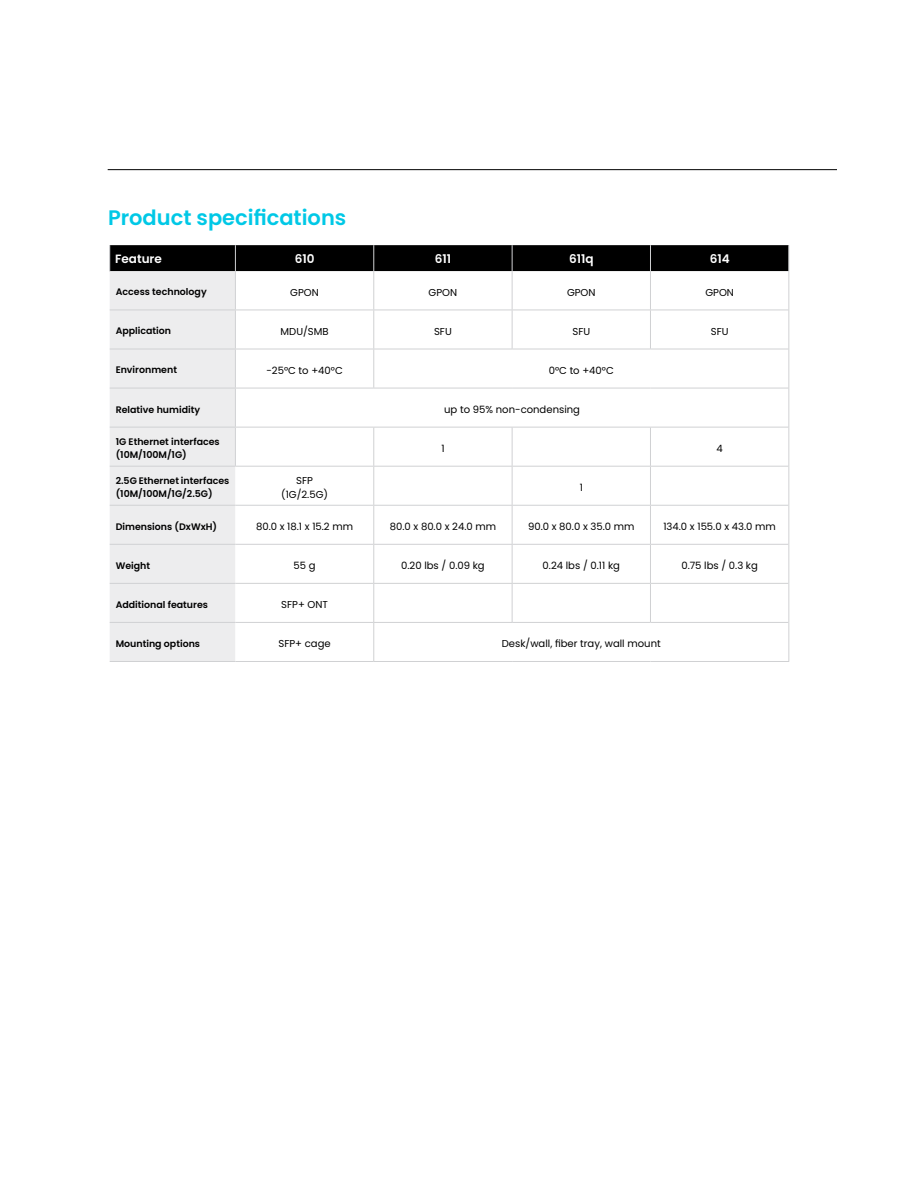
<style>
.page{position:relative;width:918px;height:1188px;background:#fff}
.page>*{position:absolute;margin:0;border:0;box-sizing:border-box;transform-origin:0 0}
.t1{font:600 21px "Poppins";color:#00c8e6}
.Table_Header{font:600 12px "Poppins";color:#fff}
.Table_Body{font:10.05px "Poppins";color:#000}
.Table_Subhead{font:600 9.45px/13.4px "Poppins";color:#000}
</style>
<div class="page">
<hr style="left:108px;top:169px;width:729px;height:1px;background:#000">
<div style="left:110px;top:271px;width:125px;height:390px;background:#ededee"></div>
<svg style="left:235px;top:271px;width:553px;height:390px"></svg>
<div style="left:109px;top:245px;width:680px;height:26px;background:#000"></div>
<hr style="left:235px;top:271px;width:1px;height:39px;background:#d0d1d3">
<hr style="left:650px;top:271px;width:1px;height:39px;background:#d0d1d3">
<hr style="left:110px;top:310px;width:125px;height:1px;background:#d0d1d3">
<hr style="left:235px;top:310px;width:139px;height:1px;background:#d0d1d3">
<hr style="left:235px;top:310px;width:1px;height:39px;background:#d0d1d3">
<hr style="left:374px;top:310px;width:138px;height:1px;background:#d0d1d3">
<hr style="left:512px;top:310px;width:138px;height:1px;background:#d0d1d3">
<hr style="left:650px;top:310px;width:138px;height:1px;background:#d0d1d3">
<hr style="left:650px;top:310px;width:1px;height:39px;background:#d0d1d3">
<hr style="left:110px;top:349px;width:125px;height:1px;background:#d0d1d3">
<hr style="left:235px;top:349px;width:139px;height:1px;background:#d0d1d3">
<hr style="left:235px;top:349px;width:1px;height:39px;background:#d0d1d3">
<hr style="left:374px;top:349px;width:138px;height:1px;background:#d0d1d3">
<hr style="left:512px;top:349px;width:138px;height:1px;background:#d0d1d3">
<hr style="left:650px;top:349px;width:138px;height:1px;background:#d0d1d3">
<hr style="left:110px;top:388px;width:125px;height:1px;background:#d0d1d3">
<hr style="left:235px;top:388px;width:139px;height:1px;background:#d0d1d3">
<hr style="left:235px;top:388px;width:1px;height:39px;background:#d0d1d3">
<hr style="left:374px;top:388px;width:138px;height:1px;background:#d0d1d3">
<hr style="left:512px;top:388px;width:138px;height:1px;background:#d0d1d3">
<hr style="left:650px;top:388px;width:138px;height:1px;background:#d0d1d3">
<hr style="left:110px;top:427px;width:125px;height:1px;background:#d0d1d3">
<hr style="left:235px;top:427px;width:139px;height:1px;background:#d0d1d3">
<hr style="left:235px;top:427px;width:1px;height:39px;background:#d0d1d3">
<hr style="left:374px;top:427px;width:138px;height:1px;background:#d0d1d3">
<hr style="left:512px;top:427px;width:138px;height:1px;background:#d0d1d3">
<hr style="left:650px;top:427px;width:138px;height:1px;background:#d0d1d3">
<hr style="left:650px;top:427px;width:1px;height:39px;background:#d0d1d3">
<hr style="left:650px;top:467px;width:1px;height:38px;background:#d0d1d3">
<hr style="left:650px;top:506px;width:1px;height:38px;background:#d0d1d3">
<hr style="left:650px;top:545px;width:1px;height:38px;background:#d0d1d3">
<hr style="left:650px;top:584px;width:1px;height:38px;background:#d0d1d3">
<hr style="left:373px;top:271px;width:1px;height:39px;background:#d0d1d3">
<hr style="left:512px;top:271px;width:1px;height:39px;background:#d0d1d3">
<hr style="left:788px;top:271px;width:1px;height:39px;background:#d0d1d3">
<hr style="left:373px;top:310px;width:1px;height:39px;background:#d0d1d3">
<hr style="left:512px;top:310px;width:1px;height:39px;background:#d0d1d3">
<hr style="left:788px;top:310px;width:1px;height:39px;background:#d0d1d3">
<hr style="left:373px;top:349px;width:1px;height:39px;background:#d0d1d3">
<hr style="left:788px;top:349px;width:1px;height:39px;background:#d0d1d3">
<hr style="left:788px;top:388px;width:1px;height:39px;background:#d0d1d3">
<hr style="left:373px;top:427px;width:1px;height:39px;background:#d0d1d3">
<hr style="left:512px;top:427px;width:1px;height:39px;background:#d0d1d3">
<hr style="left:788px;top:427px;width:1px;height:39px;background:#d0d1d3">
<hr style="left:373px;top:467px;width:1px;height:38px;background:#d0d1d3">
<hr style="left:512px;top:467px;width:1px;height:38px;background:#d0d1d3">
<hr style="left:788px;top:466px;width:1px;height:39px;background:#d0d1d3">
<hr style="left:373px;top:506px;width:1px;height:38px;background:#d0d1d3">
<hr style="left:512px;top:506px;width:1px;height:38px;background:#d0d1d3">
<hr style="left:788px;top:505px;width:1px;height:39px;background:#d0d1d3">
<hr style="left:373px;top:545px;width:1px;height:38px;background:#d0d1d3">
<hr style="left:512px;top:545px;width:1px;height:38px;background:#d0d1d3">
<hr style="left:788px;top:544px;width:1px;height:39px;background:#d0d1d3">
<hr style="left:373px;top:584px;width:1px;height:38px;background:#d0d1d3">
<hr style="left:512px;top:584px;width:1px;height:38px;background:#d0d1d3">
<hr style="left:788px;top:583px;width:1px;height:39px;background:#d0d1d3">
<hr style="left:373px;top:623px;width:1px;height:38px;background:#d0d1d3">
<hr style="left:788px;top:622px;width:1px;height:39px;background:#d0d1d3">
<hr style="left:110px;top:661px;width:125px;height:1px;background:#d0d1d3">
<hr style="left:235px;top:661px;width:139px;height:1px;background:#d0d1d3">
<hr style="left:374px;top:661px;width:138px;height:1px;background:#d0d1d3">
<hr style="left:512px;top:661px;width:138px;height:1px;background:#d0d1d3">
<hr style="left:650px;top:661px;width:139px;height:1px;background:#d0d1d3">
<hr style="left:110px;top:622px;width:125px;height:1px;background:#d0d1d3">
<hr style="left:235px;top:622px;width:139px;height:1px;background:#d0d1d3">
<hr style="left:374px;top:622px;width:138px;height:1px;background:#d0d1d3">
<hr style="left:512px;top:622px;width:138px;height:1px;background:#d0d1d3">
<hr style="left:650px;top:622px;width:138px;height:1px;background:#d0d1d3">
<hr style="left:110px;top:583px;width:125px;height:1px;background:#d0d1d3">
<hr style="left:235px;top:583px;width:139px;height:1px;background:#d0d1d3">
<hr style="left:374px;top:583px;width:138px;height:1px;background:#d0d1d3">
<hr style="left:512px;top:583px;width:138px;height:1px;background:#d0d1d3">
<hr style="left:650px;top:583px;width:138px;height:1px;background:#d0d1d3">
<hr style="left:110px;top:544px;width:125px;height:1px;background:#d0d1d3">
<hr style="left:235px;top:544px;width:139px;height:1px;background:#d0d1d3">
<hr style="left:374px;top:544px;width:138px;height:1px;background:#d0d1d3">
<hr style="left:512px;top:544px;width:138px;height:1px;background:#d0d1d3">
<hr style="left:650px;top:544px;width:138px;height:1px;background:#d0d1d3">
<hr style="left:110px;top:505px;width:125px;height:1px;background:#d0d1d3">
<hr style="left:235px;top:505px;width:139px;height:1px;background:#d0d1d3">
<hr style="left:374px;top:505px;width:138px;height:1px;background:#d0d1d3">
<hr style="left:512px;top:505px;width:138px;height:1px;background:#d0d1d3">
<hr style="left:650px;top:505px;width:138px;height:1px;background:#d0d1d3">
<hr style="left:110px;top:466px;width:125px;height:1px;background:#d0d1d3">
<hr style="left:235px;top:466px;width:139px;height:1px;background:#d0d1d3">
<hr style="left:374px;top:466px;width:138px;height:1px;background:#d0d1d3">
<hr style="left:512px;top:466px;width:138px;height:1px;background:#d0d1d3">
<hr style="left:650px;top:466px;width:138px;height:1px;background:#d0d1d3">
<p class="t1" style="left:108px;top:205px;width:240px">Product specifications</p>
<p class="Table_Header" style="left:115px;top:252px;width:48px">Feature</p>
<p class="Table_Header" style="left:295px;top:252px;width:21px">610</p>
<p class="Table_Header" style="left:435px;top:252px;width:18px">611</p>
<p class="Table_Header" style="left:569px;top:252px;width:26px">611q</p>
<p class="Table_Header" style="left:710px;top:252px;width:21px">614</p>
<p class="Table_Subhead" style="left:116px;top:285px;width:93px">Access technology</p>
<p class="Table_Body" style="left:290px;top:286px;width:30px">GPON</p>
<p class="Table_Body" style="left:429px;top:286px;width:30px">GPON</p>
<p class="Table_Body" style="left:567px;top:286px;width:30px">GPON</p>
<p class="Table_Body" style="left:705px;top:286px;width:30px">GPON</p>
<p class="Table_Subhead" style="left:116px;top:325px;width:57px">Application</p>
<p class="Table_Body" style="left:281px;top:325px;width:50px">MDU/SMB</p>
<p class="Table_Body" style="left:434px;top:325px;width:19px">SFU</p>
<p class="Table_Body" style="left:572px;top:325px;width:19px">SFU</p>
<p class="Table_Body" style="left:711px;top:325px;width:19px">SFU</p>
<p class="Table_Subhead" style="left:116px;top:364px;width:63px">Environment</p>
<p class="Table_Body" style="left:266px;top:364px;width:78px">-25°C to +40°C</p>
<p class="Table_Body" style="left:549px;top:364px;width:67px">0°C to +40°C</p>
<p class="Table_Subhead" style="left:116px;top:403px;width:86px">Relative humidity</p>
<p class="Table_Body" style="left:444px;top:404px;width:137px">up to 95% non-condensing</p>
<p class="Table_Subhead" style="left:116px;top:435px;width:106px">1G Ethernet interfaces (10M/100M/1G)</p>
<p class="Table_Body" style="left:441px;top:443px;width:5px">1</p>
<p class="Table_Body" style="left:717px;top:443px;width:8px">4</p>
<p class="Table_Subhead" style="left:116px;top:474px;width:115px">2.5G Ethernet interfaces (10M/100M/1G/2.5G)</p>
<p class="Table_Body" style="left:296px;top:475px;width:18px">SFP</p>
<p class="Table_Body" style="left:580px;top:482px;width:5px">1</p>
<p class="Table_Body" style="left:281px;top:488px;width:48px">(1G/2.5G)</p>
<p class="Table_Subhead" style="left:116px;top:520px;width:103px">Dimensions (DxWxH)</p>
<p class="Table_Body" style="left:256px;top:521px;width:99px">80.0 x 18.1 x 15.2 mm</p>
<p class="Table_Body" style="left:390px;top:521px;width:108px">80.0 x 80.0 x 24.0 mm</p>
<p class="Table_Body" style="left:528px;top:521px;width:108px">90.0 x 80.0 x 35.0 mm</p>
<p class="Table_Body" style="left:663px;top:521px;width:114px">134.0 x 155.0 x 43.0 mm</p>
<p class="Table_Subhead" style="left:116px;top:559px;width:36px">Weight</p>
<p class="Table_Body" style="left:294px;top:560px;width:24px">55 g</p>
<p class="Table_Body" style="left:401px;top:560px;width:85px">0.20 lbs / 0.09 kg</p>
<p class="Table_Body" style="left:543px;top:560px;width:79px">0.24 lbs / 0.11 kg</p>
<p class="Table_Body" style="left:681px;top:560px;width:78px">0.75 lbs / 0.3 kg</p>
<p class="Table_Subhead" style="left:116px;top:598px;width:94px">Additional features</p>
<p class="Table_Body" style="left:281px;top:599px;width:48px">SFP+ ONT</p>
<p class="Table_Subhead" style="left:116px;top:637px;width:86px">Mounting options</p>
<p class="Table_Body" style="left:278px;top:638px;width:54px">SFP+ cage</p>
<p class="Table_Body" style="left:502px;top:638px;width:160px">Desk/wall, fiber tray, wall mount</p>
</div>
